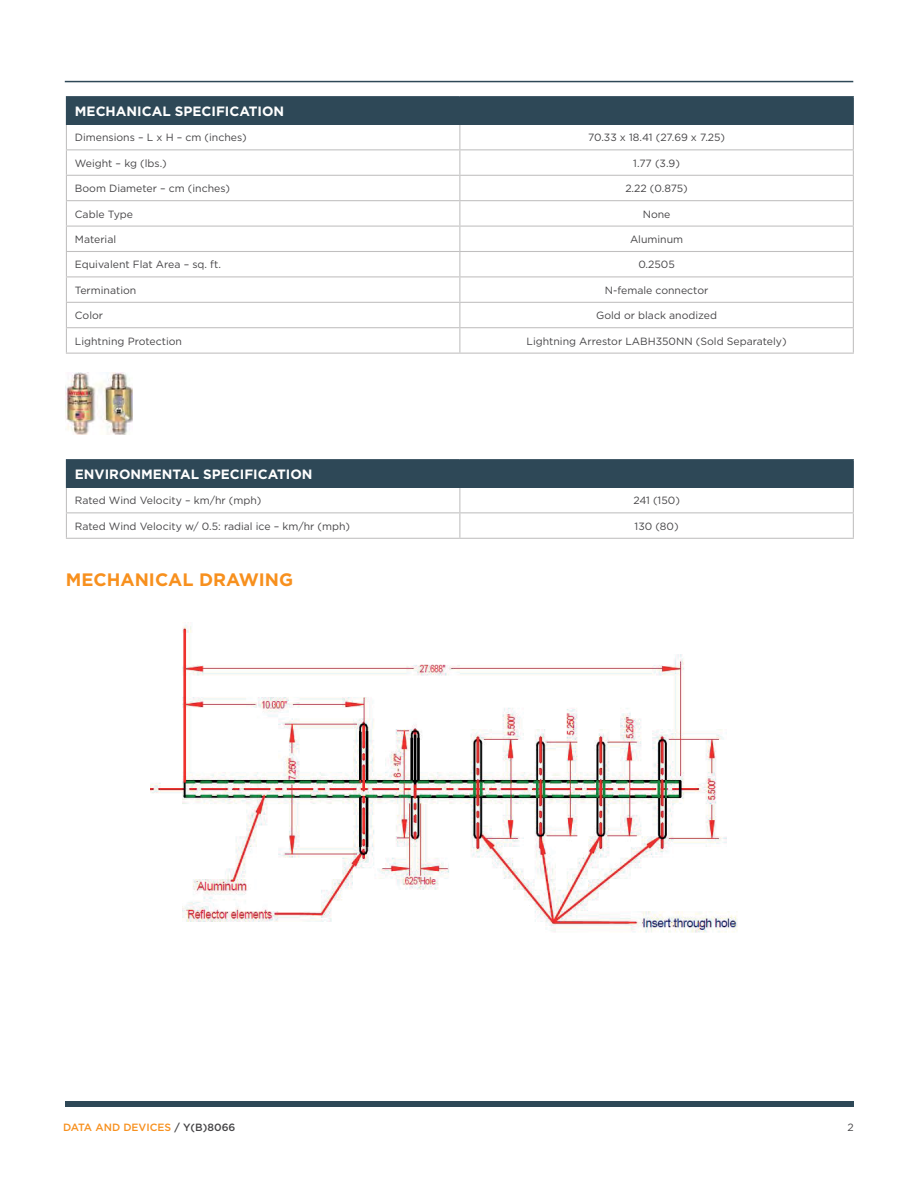
<style>
.page{position:relative;width:918px;height:1188px;background:#fff}
.page>*{position:absolute;margin:0;border:0;box-sizing:border-box;transform-origin:0 0}
.t1{font:700 18px "Gotham";color:#f7901e}
.t2{font:700 13.5px "Gotham";color:#fff}
.t3{font:10.5px "Gotham";color:#464547}
.t4{font:500 10.5px "Gotham";color:#f7901e}
.s1{color:#464547}
</style>
<div class="page">
<hr style="left:65px;top:81px;width:788px;height:1px;background:#2e4857">
<div style="left:65px;top:1101px;width:788px;height:6px;background:#2e4857"></div>
<div style="left:66px;top:97px;width:787px;height:27px;background:#2e4857"></div>
<hr style="left:66px;top:96px;width:394px;height:1px;background:#2e4857">
<hr style="left:460px;top:96px;width:394px;height:1px;background:#2e4857">
<hr style="left:66px;top:124px;width:394px;height:1px;background:#2e4857">
<hr style="left:460px;top:124px;width:394px;height:1px;background:#2e4857">
<hr style="left:66px;top:149px;width:394px;height:1px;background:#c0bfbf">
<hr style="left:460px;top:149px;width:394px;height:1px;background:#c0bfbf">
<hr style="left:66px;top:175px;width:394px;height:1px;background:#c0bfbf">
<hr style="left:460px;top:175px;width:394px;height:1px;background:#c0bfbf">
<hr style="left:66px;top:200px;width:394px;height:1px;background:#c0bfbf">
<hr style="left:460px;top:200px;width:394px;height:1px;background:#c0bfbf">
<hr style="left:66px;top:226px;width:394px;height:1px;background:#c0bfbf">
<hr style="left:460px;top:226px;width:394px;height:1px;background:#c0bfbf">
<hr style="left:66px;top:251px;width:394px;height:1px;background:#c0bfbf">
<hr style="left:460px;top:251px;width:394px;height:1px;background:#c0bfbf">
<hr style="left:66px;top:276px;width:394px;height:1px;background:#c0bfbf">
<hr style="left:460px;top:276px;width:394px;height:1px;background:#c0bfbf">
<hr style="left:66px;top:302px;width:394px;height:1px;background:#c0bfbf">
<hr style="left:460px;top:302px;width:394px;height:1px;background:#c0bfbf">
<hr style="left:66px;top:327px;width:394px;height:1px;background:#c0bfbf">
<svg style="left:66px;top:125px;width:1px;height:228px"></svg>
<hr style="left:460px;top:327px;width:394px;height:1px;background:#c0bfbf">
<svg style="left:459px;top:125px;width:1px;height:228px"></svg>
<svg style="left:853px;top:97px;width:1px;height:256px"></svg>
<hr style="left:66px;top:353px;width:394px;height:1px;background:#c0bfbf">
<hr style="left:460px;top:353px;width:394px;height:1px;background:#c0bfbf">
<img style="left:66px;top:372px;width:66px;height:62px">
<div style="left:66px;top:460px;width:787px;height:27px;background:#2e4857"></div>
<hr style="left:66px;top:459px;width:394px;height:1px;background:#2e4857">
<hr style="left:460px;top:459px;width:394px;height:1px;background:#2e4857">
<hr style="left:66px;top:487px;width:394px;height:1px;background:#2e4857">
<hr style="left:460px;top:487px;width:394px;height:1px;background:#2e4857">
<hr style="left:66px;top:512px;width:394px;height:1px;background:#c0bfbf">
<svg style="left:66px;top:488px;width:1px;height:50px"></svg>
<hr style="left:460px;top:512px;width:394px;height:1px;background:#c0bfbf">
<svg style="left:459px;top:488px;width:1px;height:50px"></svg>
<svg style="left:853px;top:460px;width:1px;height:78px"></svg>
<hr style="left:66px;top:538px;width:394px;height:1px;background:#c0bfbf">
<hr style="left:460px;top:538px;width:394px;height:1px;background:#c0bfbf">
<img style="left:150px;top:622px;width:588px;height:311px">
<p class="t2" style="left:75px;top:102px;width:211px">MECHANICAL SPECIFICATION</p>
<p class="t3" style="left:75px;top:131px;width:173px">Dimensions – L x H – cm (inches)</p>
<p class="t3" style="left:588px;top:131px;width:139px">70.33 x 18.41 (27.69 x 7.25)</p>
<p class="t3" style="left:75px;top:156px;width:93px">Weight – kg (lbs.)</p>
<p class="t3" style="left:633px;top:156px;width:48px">1.77 (3.9)</p>
<p class="t3" style="left:75px;top:182px;width:157px">Boom Diameter – cm (inches)</p>
<p class="t3" style="left:625px;top:182px;width:64px">2.22 (0.875)</p>
<p class="t3" style="left:75px;top:207px;width:60px">Cable Type</p>
<p class="t3" style="left:643px;top:207px;width:29px">None</p>
<p class="t3" style="left:75px;top:233px;width:43px">Material</p>
<p class="t3" style="left:630px;top:233px;width:55px">Aluminum</p>
<p class="t3" style="left:75px;top:258px;width:148px">Equivalent Flat Area – sq. ft.</p>
<p class="t3" style="left:638px;top:258px;width:38px">0.2505</p>
<p class="t3" style="left:75px;top:283px;width:63px">Termination</p>
<p class="t3" style="left:605px;top:283px;width:105px">N-female connector</p>
<p class="t3" style="left:75px;top:309px;width:30px">Color</p>
<p class="t3" style="left:596px;top:309px;width:122px">Gold or black anodized</p>
<p class="t3" style="left:75px;top:334px;width:109px">Lightning Protection</p>
<p class="t3" style="left:527px;top:334px;width:262px">Lightning Arrestor LABH350NN (Sold Separately)</p>
<p class="t2" style="left:75px;top:465px;width:239px">ENVIRONMENTAL SPECIFICATION</p>
<p class="t3" style="left:75px;top:494px;width:188px">Rated Wind Velocity – km/hr (mph)</p>
<p class="t3" style="left:633px;top:494px;width:48px">241 (150)</p>
<p class="t3" style="left:75px;top:519px;width:277px">Rated Wind Velocity w/ 0.5: radial ice – km/hr (mph)</p>
<p class="t3" style="left:635px;top:519px;width:46px">130 (80)</p>
<h1 class="t1" style="left:66px;top:567px;width:229px">MECHANICAL DRAWING</h1>
<p class="t4" style="left:63px;top:1120px;width:174px">DATA AND DEVICES <span class="s1">/ Y(B)8066</span></p>
<p class="t3" style="left:848px;top:1121px;width:8px">2</p>
</div>
